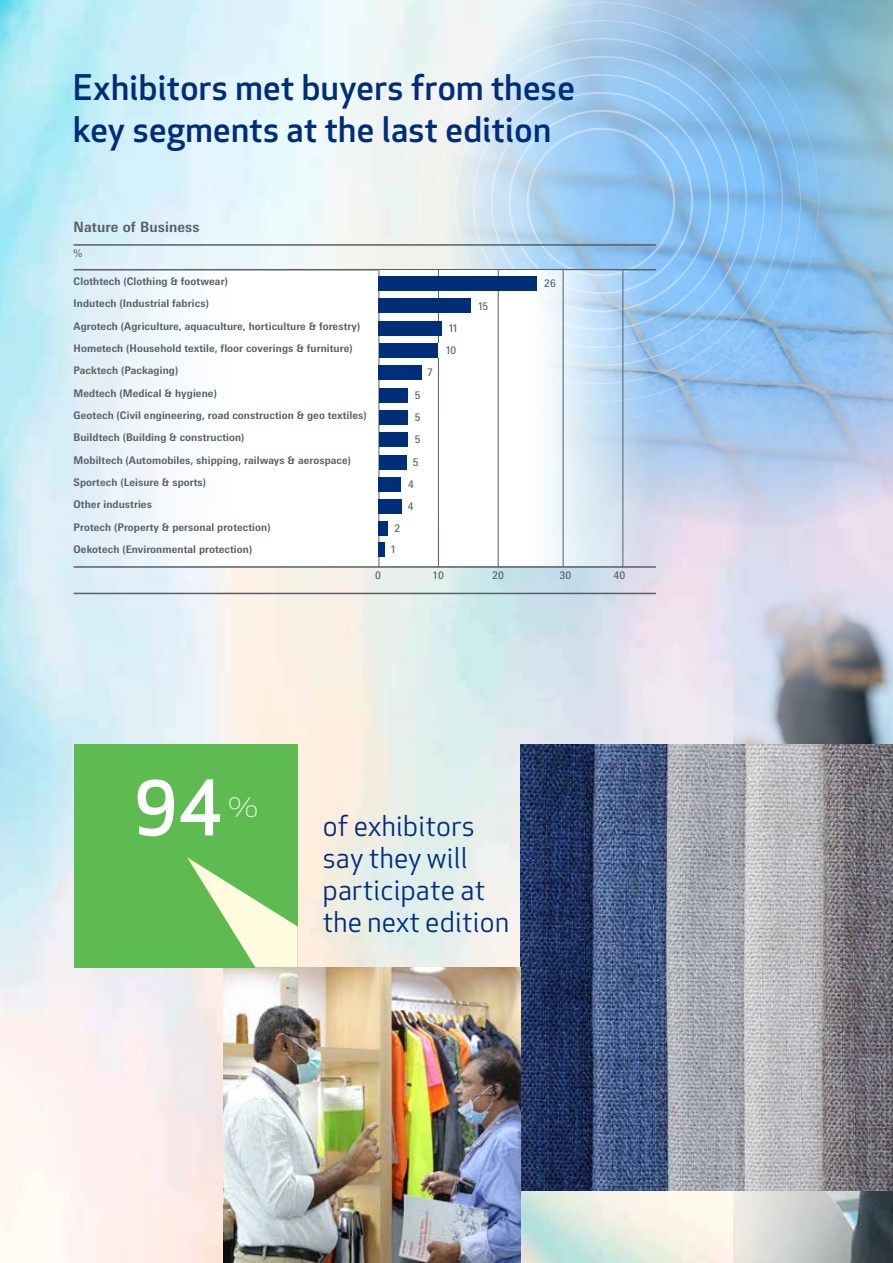
<style>
.page{position:relative;width:893px;height:1263px;background:#fff}
.page>*{position:absolute;margin:0;border:0;box-sizing:border-box;transform-origin:0 0}
.t1{font:500 73.5px "Apex New";color:#fff}
.t2{font:500 34.5px/41.4px "Apex New";letter-spacing:.01em;color:#002d78}
.t3{font:300 31.35px "Apex New";color:#fff}
.t4{font:28.05px/32.1px "Apex New";letter-spacing:.01em;color:#002d78}
.t5{font:700 14.25px "Messe Univers";letter-spacing:.01em;color:#576066}
.t6{font:700 10.5px/22.4px "Messe Univers";letter-spacing:.01em;color:#576066}
.t7{font:10.5px "Messe Univers";letter-spacing:.01em;color:#576066}
</style>
<div class="page">
<img style="left:0;top:0;width:768px;height:1263px">
<img style="left:655px;top:420px;width:113px;height:109px">
<svg style="left:383px;top:0;width:385px;height:420px;background:#afd2ee"></svg>
<img style="left:734px;top:551px;width:159px;height:712px">
<svg style="left:768px;top:0;width:125px;height:661px;background:#a0c1e0"></svg>
<img style="left:521px;top:744px;width:372px;height:447px">
<img style="left:223px;top:968px;width:298px;height:295px">
<div style="left:74px;top:744px;width:224px;height:223px;background:#5ebb52"></div>
<svg style="left:187px;top:857px;width:111px;height:110px"></svg>
<div style="left:102px;top:270px;width:276px;height:297px;background:linear-gradient(to right,#eef5fa,#fff)"></div>
<hr style="left:74px;top:244px;width:582px;height:2px;background:#576066">
<hr style="left:74px;top:269px;width:582px;height:1px;background:#576066">
<hr style="left:74px;top:566px;width:582px;height:2px;background:#576066">
<hr style="left:74px;top:593px;width:582px;height:1px;background:#576066">
<svg style="left:378px;top:270px;width:277px;height:296px"></svg>
<hr style="left:438px;top:270px;width:1px;height:296px;background:#576066">
<hr style="left:563px;top:270px;width:1px;height:296px;background:#576066">
<hr style="left:498px;top:270px;width:1px;height:296px;background:#576066">
<hr style="left:623px;top:270px;width:1px;height:297px;background:#576066">
<hr style="left:379px;top:270px;width:1px;height:296px;background:#576066">
<div style="left:379px;top:477px;width:22px;height:15px;background:#002e78"></div>
<div style="left:379px;top:454px;width:28px;height:15px;background:#002e78"></div>
<div style="left:379px;top:432px;width:29px;height:15px;background:#002e78"></div>
<div style="left:379px;top:410px;width:28px;height:15px;background:#002e78"></div>
<div style="left:379px;top:388px;width:28px;height:14px;background:#002e78"></div>
<div style="left:379px;top:365px;width:43px;height:15px;background:#002e78"></div>
<div style="left:379px;top:343px;width:59px;height:15px;background:#002e78"></div>
<div style="left:379px;top:321px;width:63px;height:14px;background:#002e78"></div>
<div style="left:379px;top:298px;width:92px;height:15px;background:#002e78"></div>
<div style="left:379px;top:276px;width:158px;height:15px;background:#002e78"></div>
<div style="left:379px;top:521px;width:9px;height:15px;background:#002e78"></div>
<div style="left:439px;top:343px;width:26px;height:15px;background:#fff"></div>
<div style="left:379px;top:542px;width:6px;height:14px;background:#002e78"></div>
<div style="left:379px;top:499px;width:23px;height:15px;background:#002e78"></div>
<h2 class="t2" style="left:73px;top:66px;width:503px">Exhibitors met buyers from these key segments at the last edition</h2>
<h3 class="t5" style="left:74px;top:218px;width:128px">Nature of Business</h3>
<p class="t7" style="left:74px;top:247px;width:10px">%</p>
<p class="t6" style="left:74px;top:270px;width:295px">Clothtech (Clothing &amp; footwear)<br>Indutech (Industrial fabrics)<br>Agrotech (Agriculture, aquaculture, horticulture &amp; forestry)<br>Hometech (Household textile, floor coverings &amp; furniture)<br>Packtech (Packaging)<br>Medtech (Medical &amp; hygiene)<br>Geotech (Civil engineering, road construction &amp; geo textiles)<br>Buildtech (Building &amp; construction)<br>Mobiltech (Automobiles, shipping, railways &amp; aerospace)<br>Sportech (Leisure &amp; sports)<br>Other industries<br>Protech (Property &amp; personal protection)<br>Oekotech (Environmental protection)</p>
<p class="t7" style="left:394px;top:522px;width:7px">2</p>
<p class="t7" style="left:391px;top:543px;width:5px">1</p>
<p class="t7" style="left:427px;top:366px;width:7px">7</p>
<p class="t7" style="left:415px;top:389px;width:7px">5</p>
<p class="t7" style="left:415px;top:411px;width:7px">5</p>
<p class="t7" style="left:415px;top:433px;width:7px">5</p>
<p class="t7" style="left:413px;top:456px;width:7px">5</p>
<p class="t7" style="left:408px;top:478px;width:7px">4</p>
<p class="t7" style="left:408px;top:500px;width:7px">4</p>
<p class="t7" style="left:449px;top:322px;width:10px">11</p>
<p class="t7" style="left:446px;top:344px;width:11px">10</p>
<p class="t7" style="left:478px;top:299px;width:11px">15</p>
<p class="t7" style="left:544px;top:277px;width:13px">26</p>
<p class="t7" style="left:375px;top:569px;width:7px">0</p>
<p class="t7" style="left:432px;top:569px;width:13px">10</p>
<p class="t7" style="left:492px;top:569px;width:13px">20</p>
<p class="t7" style="left:560px;top:569px;width:13px">30</p>
<p class="t7" style="left:614px;top:569px;width:13px">40</p>
<h1 class="t1" style="left:134px;top:750px;width:90px">94</h1>
<h3 class="t3" style="left:228px;top:786px;width:32px">%</h3>
<h3 class="t4" style="left:323px;top:809px;width:188px">of exhibitors say they will participate at the next edition</h3>
</div>
